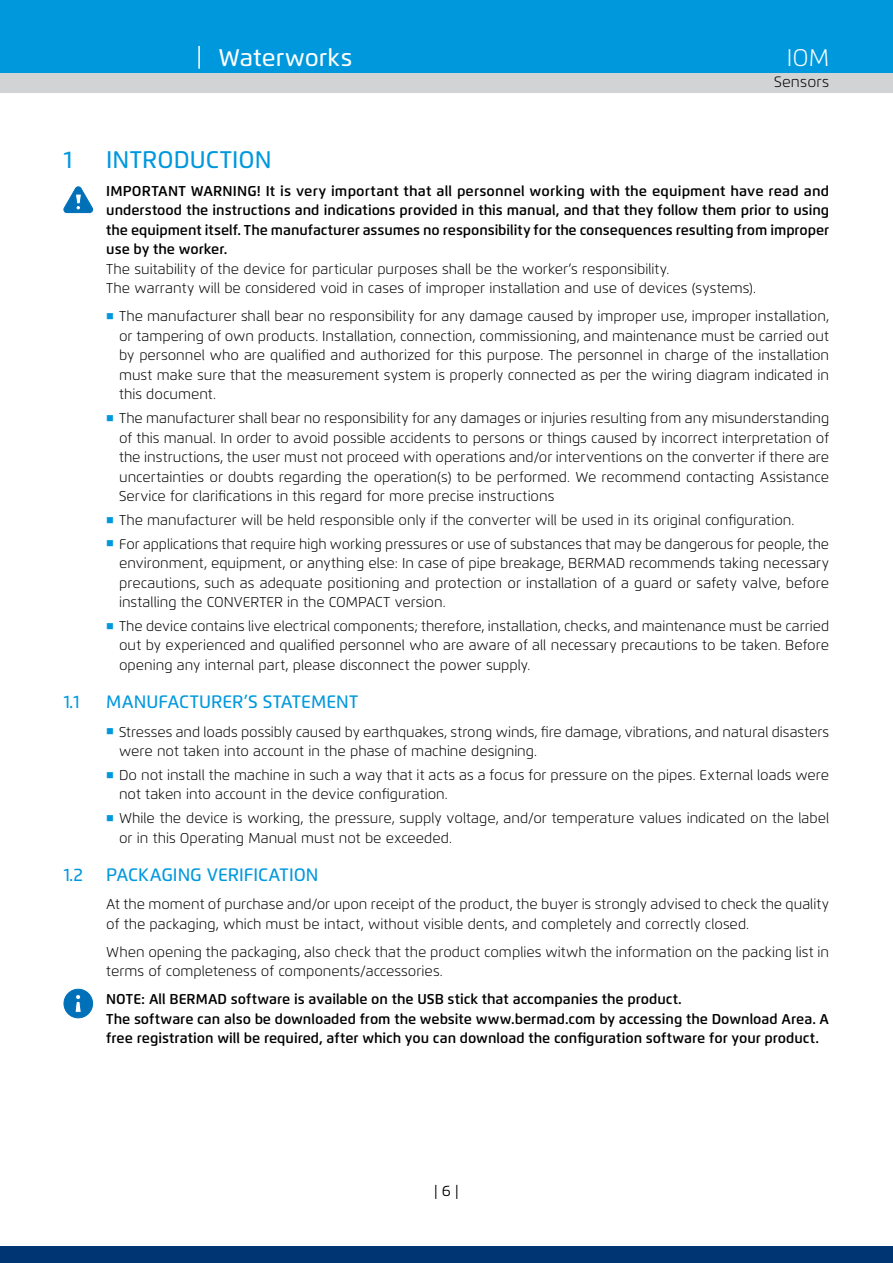
<style>
.page{position:relative;width:893px;height:1263px;background:#fff}
.page>*{position:absolute;margin:0;border:0;box-sizing:border-box;transform-origin:0 0}
.Koteret_1{font:500 24px "Flexo";color:#0098dd}
.t1{font:500 24px "Flexo";color:#fff}
.t2{font:300 24px "Flexo";color:#fff}
.koteret_2{font:500 18px "Flexo";color:#0098dd}
.koteret_2-2{font:500 18px "Flexo";color:#0098dd;scale:.95 1}
.t3{font:300 15px "Flexo";letter-spacing:.015em;color:#000}
.t4{font:15px "Flexo";color:#000}
.Text_raz{font:300 14.25px/19.5px "Flexo";color:#000}
.Warning{font:600 14.25px/19.5px "Flexo";color:#000;text-align:justify}
</style>
<div class="page">
<div style="left:0;top:0;width:893px;height:74px;background:#0098dd"></div>
<div style="left:0;top:74px;width:893px;height:19px;background:#d1d3d4"></div>
<hr style="left:198px;top:46px;width:2px;height:23px;background:#fff">
<div style="left:0;top:1247px;width:893px;height:16px;background:#003573"></div>
<svg style="left:63px;top:186px;width:30px;height:27px"></svg>
<svg style="left:63px;top:988px;width:30px;height:30px"></svg>
<h1 class="t1" style="left:218px;top:43px;width:135px">Waterworks</h1>
<h1 class="t2" style="left:787px;top:43px;width:44px">IOM</h1>
<p class="t3" style="left:774px;top:73px;width:57px">Sensors</p>
<p class="Koteret_1" style="left:64px;top:145px;width:10px">1</p>
<p class="koteret_2-2" style="left:64px;top:691px;width:18px">1.1</p>
<p class="koteret_2-2" style="left:64px;top:864px;width:22px">1.2</p>
<p class="Koteret_1" style="left:106px;top:145px;width:167px">INTRODUCTION</p>
<p class="Warning" style="left:106px;top:181px;width:724px">IMPORTANT WARNING! It is very important that all personnel working with the equipment have read and understood the instructions and indications provided in this manual, and that they follow them prior to using the equipment itself. The manufacturer assumes no responsibility for the consequences resulting from improper use by the worker.</p>
<p class="Text_raz" style="left:106px;top:259px;width:565px">The suitability of the device for particular purposes shall be the worker s’ responsibility.</p>
<p class="Text_raz" style="left:106px;top:279px;width:651px">The warranty will be considered void in cases of improper installation and use of devices (systems .(</p>
<p class="Text_raz" style="left:119px;top:307px;width:712px;text-align:justify">The manufacturer shall bear no responsibility for any damage caused by improper use, improper installation, or tampering of own products. Installation, connection, commissioning, and maintenance must be carried out by personnel who are qualified and authorized for this purpose. The personnel in charge of the installation must make sure that the measurement system is properly connected as per the wiring diagram indicated in this document.</p>
<p class="Text_raz" style="left:119px;top:408px;width:712px;text-align:justify">The manufacturer shall bear no responsibility for any damages or injuries resulting from any misunderstanding of this manual In. order to avoid possible accidents to persons or things caused by incorrect interpretation of the instructions, the user must not proceed with operations and/or interventions on the converter if there are uncertainties or doubts regarding the operation s( ) to be performed. We recommend contacting Assistance Service for clarifications in this regard for more precise instructions</p>
<p class="Text_raz" style="left:119px;top:510px;width:677px">The manufacturer will be held responsible only if the converter will be used in its original configuration.</p>
<p class="Text_raz" style="left:119px;top:534px;width:712px;text-align:justify">For applications that require high working pressures or use of substances that may be dangerous for people, the environment, equipment, or anything else In: case of pipe breakage, BERMAD recommends taking necessary precautions, such as adequate positioning and protection or installation of a guard or safety valve, before installing the CONVERTER in the COMPACT version.</p>
<p class="Text_raz" style="left:119px;top:616px;width:712px;text-align:justify">The device contains live electrical components; therefore, installation, checks, and maintenance must be carried out by experienced and qualified personnel who are aware of all necessary precautions to be taken. Before opening any internal part, please disconnect the power supply.</p>
<p class="koteret_2" style="left:106px;top:691px;width:253px">MANUFACTURER S’ STATEMENT</p>
<p class="Text_raz" style="left:119px;top:722px;width:712px">Stresses and loads possibly caused by earthquakes, strong winds, fire damage, vibrations, and natural disasters were not taken into account in the phase of machine designing.</p>
<p class="Text_raz" style="left:119px;top:765px;width:712px">Do not install the machine in such a way that it acts as a focus for pressure on the pipes. External loads were not taken into account in the device configuration.</p>
<p class="Text_raz" style="left:119px;top:808px;width:712px">While the device is working, the pressure, supply voltage, and/or temperature values indicated on the label or in this Operating Manual must not be exceeded.</p>
<p class="koteret_2" style="left:106px;top:864px;width:214px">PACKAGING VERIFICATION</p>
<p class="Text_raz" style="left:106px;top:894px;width:724px">At the moment of purchase and/or upon receipt of the product, the buyer is strongly advised to check the quality of the packaging, which must be intact, without visible dents, and completely and correctly closed.</p>
<p class="Text_raz" style="left:106px;top:942px;width:724px">When opening the packaging, also check that the product complies witwh the information on the packing list in terms of completeness of components/accessories.</p>
<p class="Warning" style="left:106px;top:989px;width:577px">NOTE: All BERMAD software is available on the USB stick that accompanies the product.</p>
<p class="Warning" style="left:106px;top:1009px;width:724px">The software can also be downloaded from the website www.bermad.com by accessing the Download Area A. free registration will be required, after which you can download the configuration software for your product.</p>
<p class="t4" style="left:434px;top:1181px;width:26px">6| |</p>
</div>
